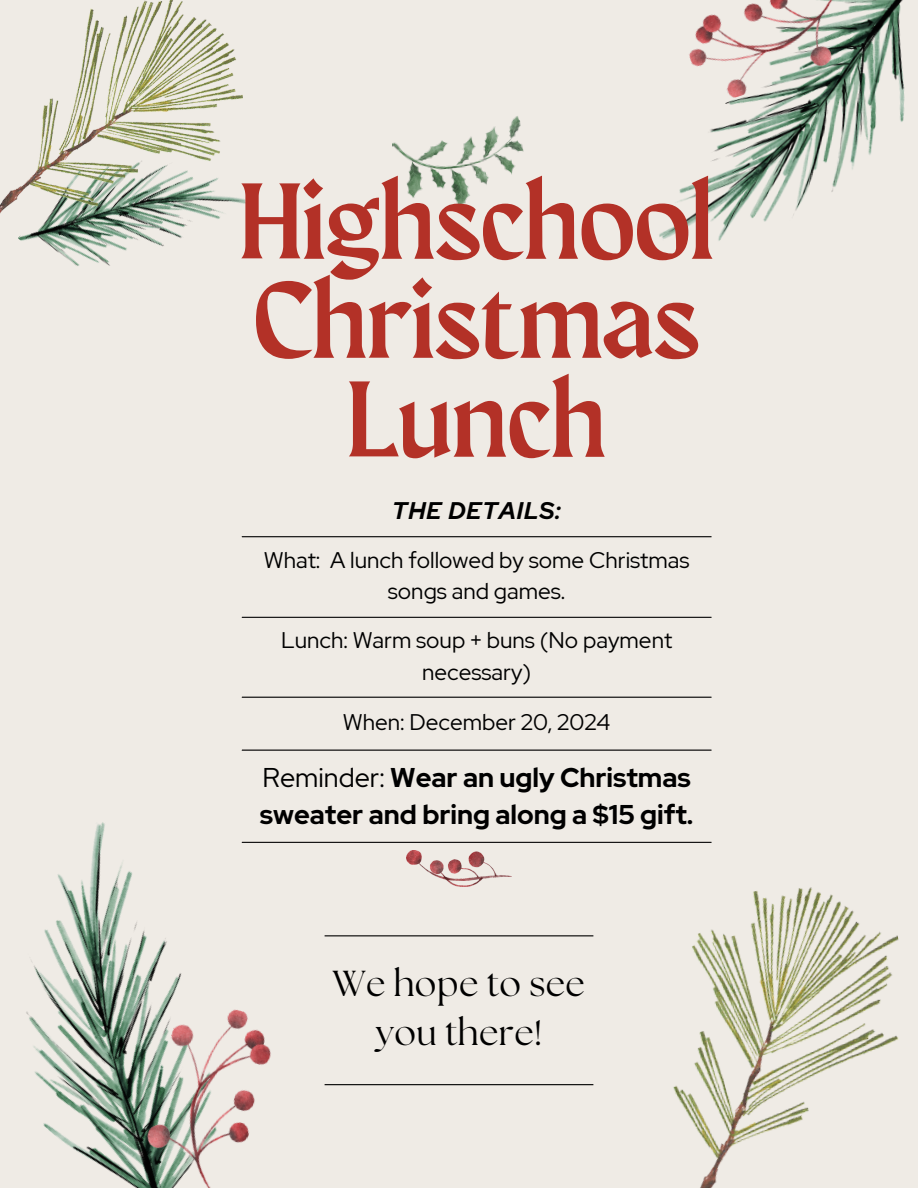
<style>
.page{position:relative;width:918px;height:1188px;background:#efebe5}
.page>*{position:absolute;margin:0;border:0;box-sizing:border-box;transform-origin:0 0}
.t1{font:107.7px/99px "Maragsa Display";color:#b33127;text-align:center}
.t2{font:36px/49.5px "The Seasons";letter-spacing:.01em;color:#000;text-align:center}
.t3{font:700 27px/37.2px "Red Hat Display";color:#000}
.t4{font:italic 700 24px "Red Hat Display";letter-spacing:.035em;color:#000}
.t5{font:22.5px/31.5px "Red Hat Display";color:#000;text-align:center}
.s1{font-weight:400}
</style>
<div class="page">
<img style="left:659px;top:0;width:246px;height:241px">
<img style="left:26px;top:822px;width:321px;height:363px">
<img style="left:18px;top:198px;width:229px;height:68px">
<img style="left:678px;top:0;width:183px;height:107px">
<img style="left:131px;top:994px;width:151px;height:194px">
<hr style="left:242px;top:536px;width:469px;height:1px;background:#000">
<hr style="left:242px;top:617px;width:469px;height:1px;background:#000">
<hr style="left:242px;top:697px;width:469px;height:1px;background:#000">
<hr style="left:242px;top:750px;width:469px;height:1px;background:#000">
<hr style="left:242px;top:842px;width:469px;height:1px;background:#000">
<hr style="left:325px;top:935px;width:268px;height:1px;background:#000">
<hr style="left:325px;top:1084px;width:268px;height:1px;background:#000">
<img style="left:673px;top:887px;width:226px;height:301px">
<img style="left:0;top:0;width:242px;height:215px">
<img style="left:392px;top:116px;width:132px;height:94px">
<img style="left:407px;top:851px;width:104px;height:36px">
<p class="t1" style="left:240px;top:180px;width:475px">Highschool<br>Christmas<br>Lunch</p>
<p class="t4" style="left:392px;top:494px;width:170px">THE DETAILS:</p>
<p class="t5" style="left:264px;top:544px;width:427px">What: A lunch followed by some Christmas songs and games.</p>
<p class="t5" style="left:281px;top:624px;width:393px">Lunch: Warm soup + buns (No payment necessary)</p>
<p class="t5" style="left:343px;top:707px;width:269px">When: December 20, 2024</p>
<p class="t3" style="left:260px;top:758px;width:435px"><span class="s1">Reminder:</span> Wear an ugly Christmas sweater and bring along a $15 gift.</p>
<h1 class="t2" style="left:333px;top:961px;width:254px">We hope to see you there!</h1>
</div>
